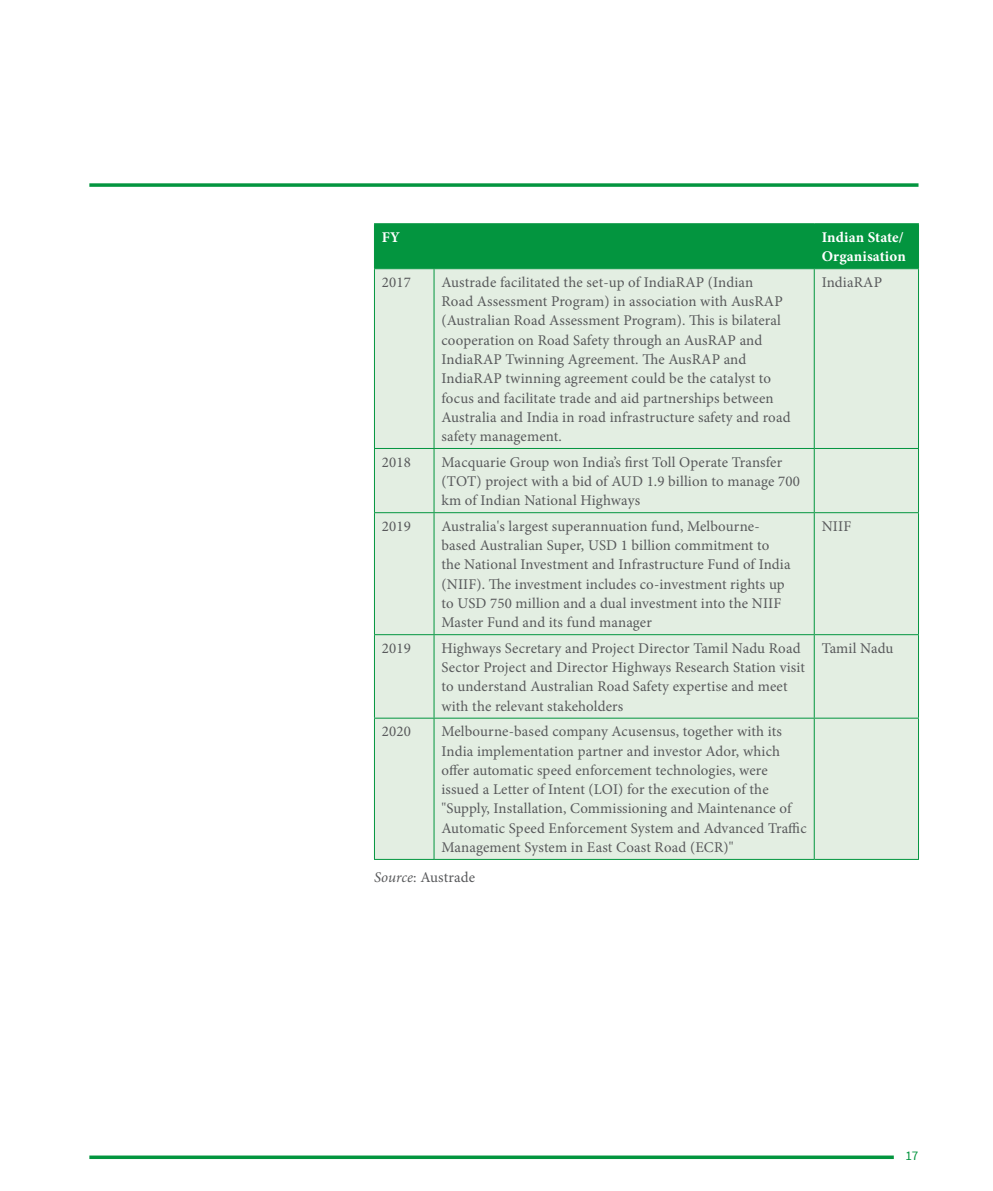
<style>
.page{position:relative;width:993px;height:1191px;background:#fff}
.page>*{position:absolute;margin:0;border:0;box-sizing:border-box;transform-origin:0 0}
.Body_Copy{font:14.88px/19.2px "Minion Pro";letter-spacing:.01em;color:#58595b}
.Body_Copy-2{font:700 14.88px/19.2px "Minion Pro";letter-spacing:.01em;color:#fff}
.t1{font:13.12px "Source Sans Pro";color:#03953f}
.s1{font-style:italic}
</style>
<div class="page">
<svg style="left:89px;top:183px;width:829px;height:4px;background:#21a156"></svg>
<svg style="left:89px;top:1155px;width:804px;height:4px;background:#24a358"></svg>
<div style="left:375px;top:224px;width:542px;height:44px;background:#03953f"></div>
<div style="left:375px;top:269px;width:542px;height:590px;background:#e3eee2"></div>
<hr style="left:374px;top:223px;width:60px;height:1px;background:#03953f">
<hr style="left:374px;top:224px;width:1px;height:44px;background:#03953f">
<hr style="left:434px;top:223px;width:380px;height:1px;background:#03953f">
<hr style="left:433px;top:224px;width:1px;height:44px;background:#03953f">
<hr style="left:814px;top:223px;width:104px;height:1px;background:#03953f">
<hr style="left:813px;top:224px;width:1px;height:44px;background:#03953f">
<hr style="left:917px;top:224px;width:1px;height:44px;background:#03953f">
<hr style="left:374px;top:268px;width:60px;height:1px;background:#03953f">
<hr style="left:434px;top:268px;width:380px;height:1px;background:#03953f">
<hr style="left:814px;top:268px;width:104px;height:1px;background:#03953f">
<hr style="left:374px;top:269px;width:1px;height:179px;background:#03953f">
<hr style="left:433px;top:269px;width:1px;height:179px;background:#03953f">
<hr style="left:813px;top:269px;width:1px;height:179px;background:#03953f">
<hr style="left:917px;top:269px;width:1px;height:179px;background:#03953f">
<hr style="left:374px;top:448px;width:60px;height:1px;background:#03953f">
<hr style="left:374px;top:449px;width:1px;height:63px;background:#03953f">
<hr style="left:434px;top:448px;width:380px;height:1px;background:#03953f">
<hr style="left:433px;top:449px;width:1px;height:63px;background:#03953f">
<hr style="left:814px;top:448px;width:104px;height:1px;background:#03953f">
<hr style="left:813px;top:449px;width:1px;height:63px;background:#03953f">
<hr style="left:917px;top:449px;width:1px;height:63px;background:#03953f">
<hr style="left:374px;top:512px;width:60px;height:1px;background:#03953f">
<hr style="left:374px;top:513px;width:1px;height:121px;background:#03953f">
<hr style="left:434px;top:512px;width:380px;height:1px;background:#03953f">
<hr style="left:433px;top:513px;width:1px;height:121px;background:#03953f">
<hr style="left:814px;top:512px;width:104px;height:1px;background:#03953f">
<hr style="left:813px;top:513px;width:1px;height:121px;background:#03953f">
<hr style="left:917px;top:513px;width:1px;height:121px;background:#03953f">
<hr style="left:374px;top:634px;width:60px;height:1px;background:#03953f">
<hr style="left:374px;top:635px;width:1px;height:82px;background:#03953f">
<hr style="left:434px;top:634px;width:380px;height:1px;background:#03953f">
<hr style="left:433px;top:635px;width:1px;height:82px;background:#03953f">
<hr style="left:814px;top:634px;width:104px;height:1px;background:#03953f">
<hr style="left:813px;top:635px;width:1px;height:82px;background:#03953f">
<hr style="left:917px;top:635px;width:1px;height:82px;background:#03953f">
<hr style="left:374px;top:717px;width:60px;height:1px;background:#03953f">
<hr style="left:374px;top:718px;width:1px;height:141px;background:#03953f">
<hr style="left:434px;top:717px;width:380px;height:1px;background:#03953f">
<hr style="left:433px;top:718px;width:1px;height:141px;background:#03953f">
<hr style="left:814px;top:717px;width:104px;height:1px;background:#03953f">
<hr style="left:813px;top:718px;width:1px;height:141px;background:#03953f">
<hr style="left:917px;top:718px;width:1px;height:141px;background:#03953f">
<hr style="left:374px;top:859px;width:60px;height:1px;background:#03953f">
<hr style="left:434px;top:859px;width:380px;height:1px;background:#03953f">
<hr style="left:814px;top:859px;width:104px;height:1px;background:#03953f">
<p class="Body_Copy-2" style="left:382px;top:227px;width:20px">FY</p>
<p class="Body_Copy-2" style="left:821px;top:227px;width:86px">Indian State/<br>Organisation</p>
<p class="Body_Copy" style="left:382px;top:273px;width:31px">2017</p>
<p class="Body_Copy" style="left:441px;top:273px;width:350px">Austrade facilitated the set-up of IndiaRAP (Indian<br>Road Assessment Program) in association with AusRAP (Australian Road Assessment Program). This is bilateral cooperation on Road Safety through an AusRAP and IndiaRAP Twinning Agreement. The AusRAP and IndiaRAP twinning agreement could be the catalyst to focus and facilitate trade and aid partnerships between Australia and India in road infrastructure safety and road safety management.</p>
<p class="Body_Copy" style="left:821px;top:273px;width:62px">IndiaRAP</p>
<p class="Body_Copy" style="left:382px;top:452px;width:31px">2018</p>
<p class="Body_Copy" style="left:441px;top:452px;width:360px">Macquarie Group won India’s first Toll Operate Transfer (TOT) project with a bid of AUD 1.9 billion to manage 700 km of Indian National Highways</p>
<p class="Body_Copy" style="left:382px;top:516px;width:31px">2019</p>
<p class="Body_Copy" style="left:441px;top:516px;width:350px">Australia's largest superannuation fund, Melbourne&shy;based Australian Super, USD 1 billion commitment to the National Investment and Infrastructure Fund of India (NIIF). The investment includes co-investment rights up to USD 750 million and a dual investment into the NIIF Master Fund and its fund manager</p>
<p class="Body_Copy" style="left:821px;top:516px;width:31px">NIIF</p>
<p class="Body_Copy" style="left:382px;top:638px;width:31px">2019</p>
<p class="Body_Copy" style="left:441px;top:638px;width:365px">Highways Secretary and Project Director Tamil Nadu Road Sector Project and Director Highways Research Station visit to understand Australian Road Safety expertise and meet with the relevant stakeholders</p>
<p class="Body_Copy" style="left:821px;top:638px;width:73px">Tamil Nadu</p>
<p class="Body_Copy" style="left:382px;top:722px;width:31px">2020</p>
<p class="Body_Copy" style="left:441px;top:722px;width:366px">Melbourne-based company Acusensus, together with its India implementation partner and investor Ador, which offer automatic speed enforcement technologies, were issued a Letter of Intent (LOI) for the execution of the "Supply, Installation, Commissioning and Maintenance of Automatic Speed Enforcement System and Advanced Traffic Management System in East Coast Road (ECR)"</p>
<p class="Body_Copy" style="left:374px;top:867px;width:103px"><span class="s1">Source</span>: Austrade</p>
<p class="t1" style="left:905px;top:1147px;width:15px">17</p>
</div>
